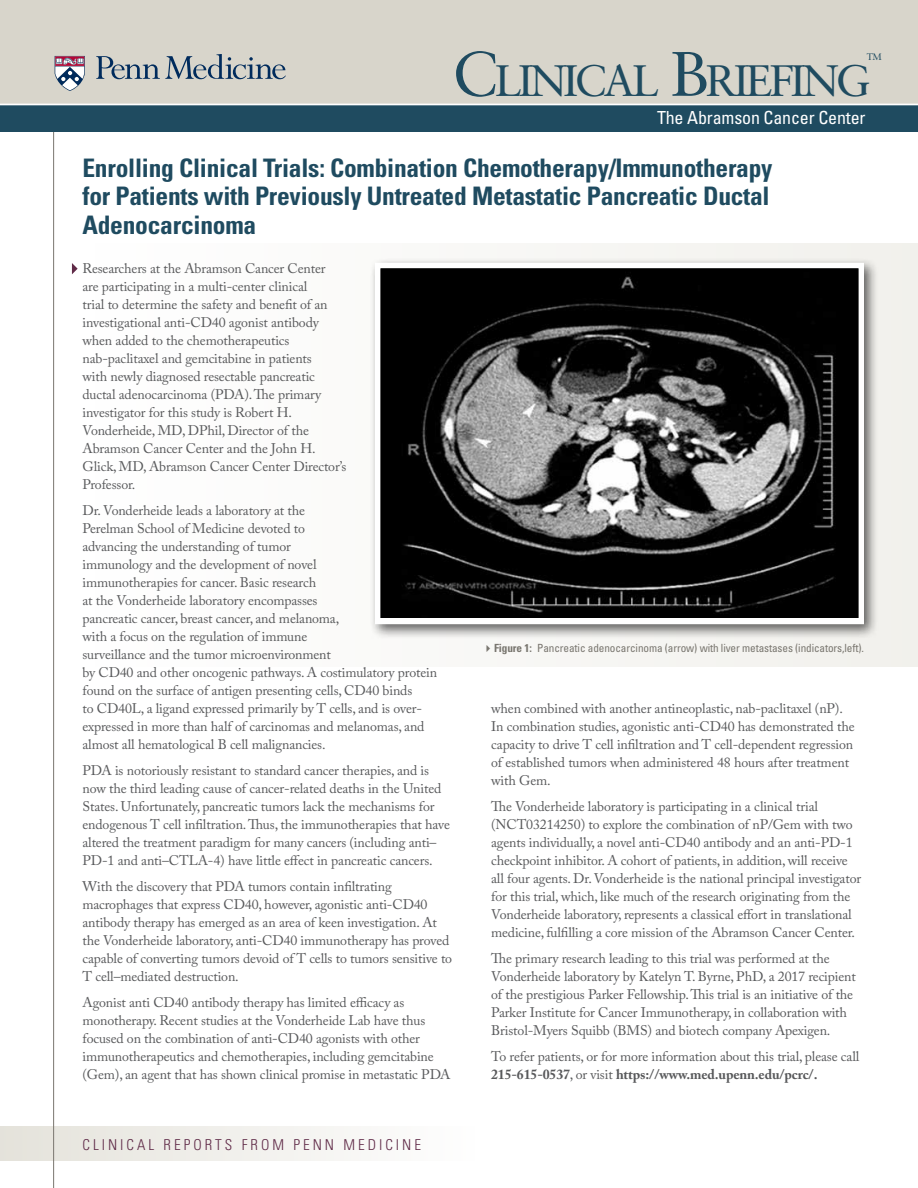
<style>
.page{position:relative;width:918px;height:1188px;background:#fff}
.page>*{position:absolute;margin:0;border:0;box-sizing:border-box;transform-origin:0 0}
.t1{font:43.95px "Sabon";letter-spacing:-.07em;color:#1f4b60}
.t2{font:700 condensed 25.5px/28.5px "Univers";letter-spacing:-.01em;color:#1f4b60;text-align:justify}
.t3{font:condensed 18px "Univers";letter-spacing:-.01em;color:#fff}
.t4{font:300 condensed 15px "Univers";letter-spacing:.2em;color:#602b48}
.t5{font:13.8px/18px "Adobe Caslon Pro";letter-spacing:-.01em;color:#58595b}
.t6{font:condensed 11.25px "Univers";letter-spacing:-.01em;color:#79766f}
.t7{font:9.45px "Sabon";color:#1f4b60}
.s1{font-size:62.85px}
.s2{font-weight:700}
</style>
<div class="page">
<div style="left:0;top:1126px;width:476px;height:35px;background:linear-gradient(to right,#e4e2da,#fefefe)"></div>
<hr style="left:53px;top:132px;width:1px;height:1056px;background:#79766f">
<div style="left:0;top:0;width:918px;height:124px;background:#d8d5cb"></div>
<svg style="left:96px;top:54px;width:190px;height:25px"></svg>
<svg style="left:55px;top:56px;width:30px;height:35px"></svg>
<div style="left:0;top:104px;width:918px;height:28px;background:#1f4b60"></div>
<hr style="left:0;top:104px;width:918px;height:1px;background:#fff">
<div style="left:96px;top:243px;width:822px;height:424px;background:linear-gradient(to right,#fefefe,#f1f0ec)"></div>
<svg style="left:72px;top:263px;width:6px;height:11px"></svg>
<div style="left:370px;top:257px;width:509px;height:382px;background:#000;opacity:.6"></div>
<img style="left:381px;top:269px;width:477px;height:348px">
<div style="left:375px;top:263px;width:489px;height:361px;border:5px solid #fff"></div>
<svg style="left:487px;top:645px;width:3px;height:7px"></svg>
<h1 class="t1" style="left:452px;top:54px;width:419px"><span class="s1">C</span>LINICAL <span class="s1">B</span>RIEFING</h1>
<p class="t7" style="left:867px;top:51px;width:17px">TM</p>
<h3 class="t3" style="left:657px;top:106px;width:210px">The Abramson Cancer Center</h3>
<h2 class="t2" style="left:82px;top:153px;width:692px">Enrolling Clinical Trials: Combination Chemotherapy/Immunotherapy for Patients with Previously Untreated Metastatic Pancreatic Ductal Adenocarcinoma</h2>
<p class="t5" style="left:82px;top:259px;width:266px">Researchers at the Abramson Cancer Center<br>are participating in a multi-center clinical<br>trial to determine the safety and benefit of an investigational anti-CD40 agonist antibody when added to the chemotherapeutics nab-paclitaxel and gemcitabine in patients<br>with newly diagnosed resectable pancreatic ductal adenocarcinoma (PDA). The primary investigator for this study is Robert H.<br>Vonderheide, MD, DPhil, Director of the Abramson Cancer Center and the John H.<br>Glick, MD, Abramson Cancer Center Director’s Professor.</p>
<p class="t5" style="left:82px;top:501px;width:356px">Dr. Vonderheide leads a laboratory at the<br>Perelman School of Medicine devoted to<br>advancing the understanding of tumor<br>immunology and the development of novel<br>immunotherapies for cancer. Basic research<br>at the Vonderheide laboratory encompasses<br>pancreatic cancer, breast cancer, and melanoma,<br>with a focus on the regulation of immune<br>surveillance and the tumor microenvironment<br>by CD40 and other oncogenic pathways. A costimulatory protein found on the surface of antigen presenting cells, CD40 binds<br>to CD40L, a ligand expressed primarily by T cells, and is over&shy;expressed in more than half of carcinomas and melanomas, and almost all hematological B cell malignancies.</p>
<p class="t5" style="left:82px;top:761px;width:369px">PDA is notoriously resistant to standard cancer therapies, and is now the third leading cause of cancer-related deaths in the United States. Unfortunately, pancreatic tumors lack the mechanisms for endogenous T cell infiltration. Thus, the immunotherapies that have altered the treatment paradigm for many cancers (including anti– PD-1 and anti–CTLA-4) have little effect in pancreatic cancers.</p>
<p class="t5" style="left:82px;top:877px;width:371px">With the discovery that PDA tumors contain infiltrating macrophages that express CD40, however, agonistic anti-CD40 antibody therapy has emerged as an area of keen investigation. At the Vonderheide laboratory, anti-CD40 immunotherapy has proved capable of converting tumors devoid of T cells to tumors sensitive to T cell–mediated destruction.</p>
<p class="t5" style="left:82px;top:993px;width:370px">Agonist anti CD40 antibody therapy has limited efficacy as monotherapy. Recent studies at the Vonderheide Lab have thus focused on the combination of anti-CD40 agonists with other immunotherapeutics and chemotherapies, including gemcitabine (Gem), an agent that has shown clinical promise in metastatic PDA</p>
<p class="t4" style="left:82px;top:1135px;width:340px">CLINICAL REPORTS FROM PENN MEDICINE</p>
<p class="t6" style="left:494px;top:641px;width:371px"><span class="s2">Figure 1:</span> Pancreatic adenocarcinoma (arrow) with liver metastases (indicators,left).</p>
<p class="t5" style="left:491px;top:699px;width:365px">when combined with another antineoplastic, nab-paclitaxel (nP).<br>In combination studies, agonistic anti-CD40 has demonstrated the capacity to drive T cell infiltration and T cell-dependent regression of established tumors when administered 48 hours after treatment with Gem.</p>
<p class="t5" style="left:491px;top:797px;width:372px">The Vonderheide laboratory is participating in a clinical trial (NCT03214250) to explore the combination of nP/Gem with two agents individually, a novel anti-CD40 antibody and an anti-PD-1 checkpoint inhibitor. A cohort of patients, in addition, will receive all four agents. Dr. Vonderheide is the national principal investigator for this trial, which, like much of the research originating from the Vonderheide laboratory, represents a classical effort in translational medicine, fulfilling a core mission of the Abramson Cancer Center.</p>
<p class="t5" style="left:491px;top:949px;width:366px">The primary research leading to this trial was performed at the Vonderheide laboratory by Katelyn T. Byrne, PhD, a 2017 recipient of the prestigious Parker Fellowship. This trial is an initiative of the Parker Institute for Cancer Immunotherapy, in collaboration with Bristol-Myers Squibb (BMS) and biotech company Apexigen.</p>
<p class="t5" style="left:491px;top:1048px;width:370px">To refer patients, or for more information about this trial, please call<br><span class="s2">215-615-0537</span>, or visit <span class="s2">https://www.med.upenn.edu/pcrc/.</span></p>
</div>
